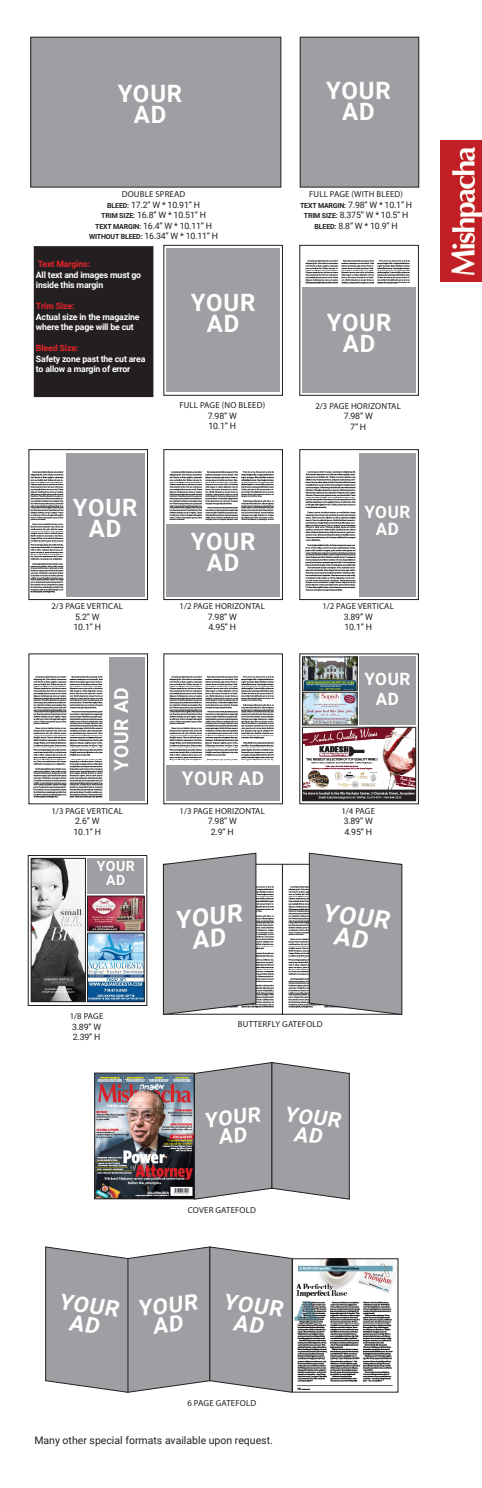
<style>
.page{position:relative;width:482px;height:1488px;background:#fff}
.page>*{position:absolute;margin:0;border:0;box-sizing:border-box;transform-origin:0 0}
.t1{font:700 24.5px "Roboto";color:#fff}
.t2{font:700 23.97px "Roboto";letter-spacing:.035em;color:#fff}
.t3{font:700 21.88px "Roboto";color:#fff}
.t4{font:700 20.56px "Roboto";color:#fff}
.t5{font:700 19.16px "Roboto";letter-spacing:.035em;color:#fff}
.t6{font:700 18.99px "Roboto";letter-spacing:.035em;color:#fff}
.t7{font:700 17.06px "Roboto";letter-spacing:.035em;color:#fff}
.t8{font:700 14px "Roboto";letter-spacing:.035em;color:#fff}
.t9{font:10.5px "Roboto";color:#231f20}
.t10{font:8.75px "Myriad Pro";letter-spacing:.02em;color:#231f20}
.t11{font:8.75px "Roboto";letter-spacing:-.02em;color:#231f20}
.t12{font:700 8.75px/10.5px "Roboto";letter-spacing:-.02em;color:#fff}
.t13{font:900 8.75px "Roboto";letter-spacing:-.02em;color:#d1232a}
.t14{font:700 7px "Roboto";letter-spacing:-.02em;color:#231f20}
.s1{font-weight:900;color:#d1232a}
.s2{font-size:7px;color:#231f20}
</style>
<div class="page">
<div style="left:29px;top:449px;width:118px;height:150px;background:linear-gradient(to right,#fff,#fff)"></div>
<div style="left:28px;top:449px;width:120px;height:151px;border:1px solid #231f20"></div>
<div style="left:163px;top:449px;width:119px;height:151px;border:1px solid #231f20"></div>
<div style="left:299px;top:245px;width:119px;height:151px;border:1px solid #231f20"></div>
<img style="left:305px;top:260px;width:105px;height:24px">
<img style="left:169px;top:471px;width:105px;height:49px">
<img style="left:31px;top:471px;width:35px;height:122px">
<div style="left:300px;top:37px;width:118px;height:150px;background:#9d9fa2"></div>
<div style="left:299px;top:37px;width:120px;height:151px;border:1px solid #231f20"></div>
<div style="left:164px;top:245px;width:118px;height:150px;background:linear-gradient(to right,#fff,#fff)"></div>
<div style="left:163px;top:245px;width:119px;height:151px;border:1px solid #231f20"></div>
<svg style="left:30px;top:857px;width:115px;height:146px"></svg>
<div style="left:28px;top:855px;width:119px;height:151px;border:1px solid #231f20"></div>
<div style="left:299px;top:449px;width:119px;height:151px;border:1px solid #231f20"></div>
<svg style="left:302px;top:656px;width:114px;height:146px"></svg>
<div style="left:166px;top:248px;width:113px;height:144px;background:#9d9fa2"></div>
<div style="left:66px;top:453px;width:78px;height:143px;background:#9d9fa2"></div>
<div style="left:359px;top:453px;width:56px;height:143px;background:#9d9fa2"></div>
<div style="left:109px;top:657px;width:35px;height:143px;background:#9d9fa2"></div>
<div style="left:166px;top:765px;width:113px;height:35px;background:#9d9fa2"></div>
<div style="left:359px;top:657px;width:56px;height:68px;background:#9d9fa2"></div>
<div style="left:87px;top:858px;width:57px;height:35px;background:#9d9fa2"></div>
<div style="left:302px;top:287px;width:113px;height:105px;background:#9d9fa2"></div>
<div style="left:166px;top:524px;width:113px;height:73px;background:#9d9fa2"></div>
<img style="left:305px;top:471px;width:51px;height:120px">
<img style="left:34px;top:676px;width:69px;height:122px">
<img style="left:169px;top:676px;width:105px;height:85px">
<div style="left:282px;top:864px;width:119px;height:150px;border:1px solid #231f20"></div>
<img style="left:256px;top:886px;width:18px;height:122px">
<img style="left:288px;top:886px;width:20px;height:122px">
<img style="left:89px;top:898px;width:53px;height:31px">
<div style="left:87px;top:896px;width:57px;height:35px;border:1px solid #231f20"></div>
<img style="left:304px;top:729px;width:109px;height:70px">
<div style="left:302px;top:727px;width:113px;height:74px;border:1px solid #231f20"></div>
<img style="left:304px;top:694px;width:51px;height:29px">
<div style="left:302px;top:692px;width:55px;height:33px;border:1px solid #231f20"></div>
<img style="left:304px;top:659px;width:51px;height:29px">
<div style="left:302px;top:657px;width:55px;height:33px;border:1px solid #231f20"></div>
<img style="left:33px;top:860px;width:51px;height:140px">
<div style="left:31px;top:858px;width:55px;height:144px;border:1px solid #231f20"></div>
<img style="left:89px;top:935px;width:53px;height:65px">
<div style="left:87px;top:933px;width:57px;height:69px;border:1px solid #231f20"></div>
<img style="left:96px;top:1074px;width:96px;height:123px">
<div style="left:94px;top:1072px;width:100px;height:127px;border:1px solid #231f20"></div>
<img style="left:294px;top:1260px;width:102px;height:130px">
<div style="left:292px;top:1258px;width:106px;height:134px;border:1px solid #231f20"></div>
<img style="left:440px;top:140px;width:41px;height:142px">
<div style="left:31px;top:37px;width:249px;height:150px;background:#9d9fa2"></div>
<div style="left:30px;top:37px;width:251px;height:151px;border:1px solid #231f20"></div>
<div style="left:34px;top:247px;width:119px;height:149px;background:#231f20"></div>
<div style="left:34px;top:246px;width:119px;height:151px;border:1px solid #231f20"></div>
<svg style="left:163px;top:852px;width:93px;height:163px;background:#9d9fa1"></svg>
<svg style="left:308px;top:852px;width:94px;height:163px;background:#9fa1a3"></svg>
<svg style="left:194px;top:1062px;width:155px;height:137px;background:#9ea0a3"></svg>
<svg style="left:45px;top:1246px;width:247px;height:146px;background:#a1a3a5"></svg>
<p class="t2" style="left:117px;top:77px;width:66px">YOUR</p>
<p class="t2" style="left:134px;top:98px;width:34px">AD</p>
<p class="t10" style="left:122px;top:189px;width:65px">DOUBLE SPREAD</p>
<p class="t11" style="left:131px;top:199px;width:70px">17.2 W” * 10.91 H”</p>
<p class="t14" style="left:107px;top:200px;width:23px">BLEED:</p>
<p class="t11" style="left:137px;top:209px;width:70px">16.8 W” * 10.51 H”</p>
<p class="t14" style="left:101px;top:211px;width:35px">TRIM SIZE:</p>
<p class="t11" style="left:143px;top:220px;width:70px">16.4 W” * 10.11 H”</p>
<p class="t14" style="left:95px;top:221px;width:48px">TEXT MARGIN:</p>
<p class="t11" style="left:144px;top:230px;width:75px">16.34 W” * 10.11 H”</p>
<p class="t14" style="left:89px;top:232px;width:55px">WITHOUT BLEED:</p>
<p class="t12" style="left:36px;top:258px;width:107px"><span class="s1">Text Margins:<br></span>All text and images must go inside this margin</p>
<p class="t13" style="left:36px;top:300px;width:40px">Trim Size:</p>
<p class="t12" style="left:36px;top:311px;width:105px">Actual size in the magazine where the page will be cut</p>
<p class="t13" style="left:36px;top:342px;width:44px">Bleed Size:</p>
<p class="t12" style="left:36px;top:353px;width:113px">Safety zone past the cut area to allow a margin of error<span class="s2">WITH</span></p>
<p class="t2" style="left:73px;top:490px;width:66px">YOUR</p>
<p class="t2" style="left:89px;top:511px;width:34px">AD</p>
<p class="t10" style="left:51px;top:601px;width:73px">2/3 PAGE VERTICAL</p>
<p class="t11" style="left:75px;top:610px;width:26px">5.2 W”</p>
<p class="t11" style="left:73px;top:621px;width:29px">10.1 H”</p>
<p class="t5" style="left:108px;top:770px;width:85px;rotate:-90deg">YOUR AD</p>
<p class="t10" style="left:51px;top:805px;width:73px">1/3 PAGE VERTICAL</p>
<p class="t11" style="left:75px;top:815px;width:26px">2.6 W”</p>
<p class="t11" style="left:73px;top:825px;width:29px">10.1 H”</p>
<p class="t8" style="left:97px;top:856px;width:39px">YOUR</p>
<p class="t8" style="left:106px;top:870px;width:20px">AD</p>
<p class="t2" style="left:191px;top:286px;width:66px">YOUR</p>
<p class="t2" style="left:207px;top:307px;width:34px">AD</p>
<p class="t10" style="left:179px;top:400px;width:87px">FULL PAGE (NO BLEED(</p>
<p class="t11" style="left:207px;top:409px;width:31px">7.98 W”</p>
<p class="t11" style="left:208px;top:420px;width:29px">10.1 H”</p>
<p class="t2" style="left:191px;top:525px;width:66px">YOUR</p>
<p class="t2" style="left:207px;top:546px;width:34px">AD</p>
<p class="t10" style="left:179px;top:601px;width:87px">1/2 PAGE HORIZONTAL</p>
<p class="t11" style="left:207px;top:610px;width:31px">7.98 W”</p>
<p class="t11" style="left:208px;top:621px;width:29px">4.95 H”</p>
<p class="t6" style="left:182px;top:764px;width:84px">YOUR AD</p>
<p class="t10" style="left:179px;top:805px;width:87px">1/3 PAGE HORIZONTAL</p>
<p class="t11" style="left:207px;top:815px;width:31px">7.98 W”</p>
<p class="t11" style="left:211px;top:825px;width:24px">2.9 H”</p>
<p class="t2" style="left:326px;top:74px;width:66px">YOUR</p>
<p class="t2" style="left:342px;top:95px;width:34px">AD</p>
<p class="t10" style="left:309px;top:189px;width:95px">FULL PAGE (WITH BLEED(</p>
<p class="t11" style="left:348px;top:198px;width:65px">7.98 W” * 10.1 H”</p>
<p class="t14" style="left:300px;top:200px;width:48px">TEXT MARGIN:</p>
<p class="t11" style="left:339px;top:209px;width:70px">8.375 W” * 10.5 H”</p>
<p class="t14" style="left:303px;top:211px;width:35px">TRIM SIZE:</p>
<p class="t11" style="left:338px;top:219px;width:61px">8.8 W” * 10.9 H”</p>
<p class="t14" style="left:314px;top:221px;width:23px">BLEED:</p>
<p class="t2" style="left:326px;top:305px;width:66px">YOUR</p>
<p class="t2" style="left:342px;top:326px;width:34px">AD</p>
<p class="t10" style="left:315px;top:401px;width:87px">2/3 PAGE HORIZONTAL</p>
<p class="t11" style="left:343px;top:410px;width:31px">7.98 W”</p>
<p class="t11" style="left:350px;top:421px;width:17px">7 H”</p>
<p class="t7" style="left:364px;top:500px;width:47px">YOUR</p>
<p class="t7" style="left:375px;top:517px;width:25px">AD</p>
<p class="t10" style="left:322px;top:601px;width:73px">1/2 PAGE VERTICAL</p>
<p class="t11" style="left:343px;top:610px;width:31px">3.89 W”</p>
<p class="t11" style="left:344px;top:621px;width:29px">10.1 H”</p>
<p class="t7" style="left:364px;top:666px;width:47px">YOUR</p>
<p class="t7" style="left:375px;top:687px;width:25px">AD</p>
<p class="t10" style="left:341px;top:805px;width:35px">1/4 PAGE</p>
<p class="t11" style="left:343px;top:815px;width:31px">3.89 W”</p>
<p class="t11" style="left:344px;top:825px;width:29px">4.95 H”</p>
<p class="t1" style="left:173px;top:903px;width:69px;rotate:-7deg">YOUR</p>
<p class="t1" style="left:324px;top:895px;width:69px;rotate:7deg">YOUR</p>
<p class="t10" style="left:70px;top:1010px;width:35px">1/8 PAGE</p>
<p class="t11" style="left:72px;top:1020px;width:31px">3.89 W”</p>
<p class="t11" style="left:73px;top:1031px;width:29px">2.39 H”</p>
<p class="t10" style="left:238px;top:1018px;width:86px">BUTTERFLY GATEFOLD</p>
<p class="t4" style="left:202px;top:1106px;width:58px;rotate:-7deg">YOUR</p>
<p class="t4" style="left:286px;top:1099px;width:58px;rotate:7deg">YOUR</p>
<p class="t10" style="left:188px;top:1205px;width:70px">COVER GATEFOLD</p>
<p class="t3" style="left:61px;top:1286px;width:61px;rotate:7deg">YOUR</p>
<p class="t3" style="left:136px;top:1293px;width:61px;rotate:-7deg">YOUR</p>
<p class="t3" style="left:225px;top:1286px;width:61px;rotate:7deg">YOUR</p>
<p class="t10" style="left:187px;top:1397px;width:70px">6 PAGE GATEFOLD</p>
<p class="t9" style="left:34px;top:1432px;width:240px">Many other special formats available upon request.</p>
</div>
